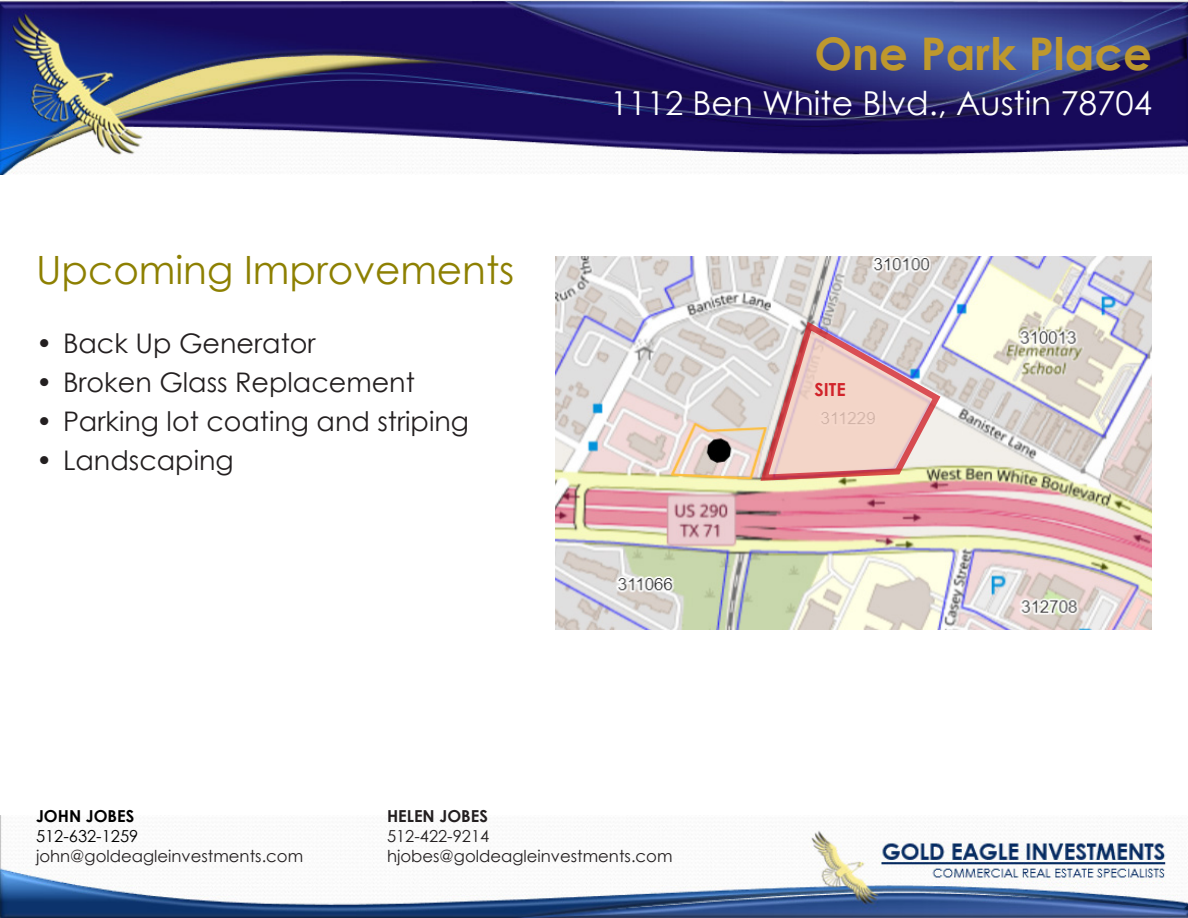
<style>
.page{position:relative;width:1188px;height:918px;background:#fff}
.page>*{position:absolute;margin:0;border:0;box-sizing:border-box;transform-origin:0 0}
.t1{font:700 45px "Century Gothic";color:#be982d}
.t2{font:39px "Century Gothic";color:#8d8002}
.t3{font:33px "Century Gothic";color:#fff}
.t4{font:27px "Century Gothic";color:#231f20}
.t5{font:700 18px "Century Gothic";color:#d1232a}
.t6{font:16.5px/19.8px "Century Gothic";color:#231f20}
.t7{font:16.5px "Century Gothic";color:#000}
.t8{font:700 16.5px "Century Gothic";color:#231f20}
.t9{font:700 16.5px "Century Gothic";color:#000}
</style>
<div class="page">
<img style="left:0;top:0;width:1188px;height:174px">
<img style="left:0;top:816px;width:1188px;height:102px">
<img style="left:556px;top:256px;width:596px;height:374px">
<svg style="left:759px;top:320px;width:183px;height:162px;background:#e4c6c0"></svg>
<p class="t2" style="left:36px;top:242px;width:480px">Upcoming Improvements</p>
<p class="t4" style="left:36px;top:325px;width:281px">• Back Up Generator</p>
<p class="t4" style="left:36px;top:364px;width:380px">• Broken Glass Replacement</p>
<p class="t4" style="left:36px;top:403px;width:435px">• Parking lot coating and striping</p>
<p class="t4" style="left:36px;top:442px;width:199px">• Landscaping</p>
<h1 class="t1" style="left:814px;top:19px;width:339px">One Park Place</h1>
<p class="t3" style="left:610px;top:80px;width:543px">1112 Ben White Blvd., Austin 78704</p>
<p class="t5" style="left:814px;top:376px;width:33px">SITE</p>
<p class="t9" style="left:36px;top:804px;width:100px">JOHN JOBES</p>
<p class="t7" style="left:36px;top:825px;width:104px">512-632-1259</p>
<p class="t6" style="left:36px;top:846px;width:269px">john@goldeagleinvestments.com</p>
<p class="t8" style="left:387px;top:804px;width:102px">HELEN JOBES</p>
<p class="t6" style="left:387px;top:826px;width:287px">512-422-9214 hjobes@goldeagleinvestments.com</p>
</div>
